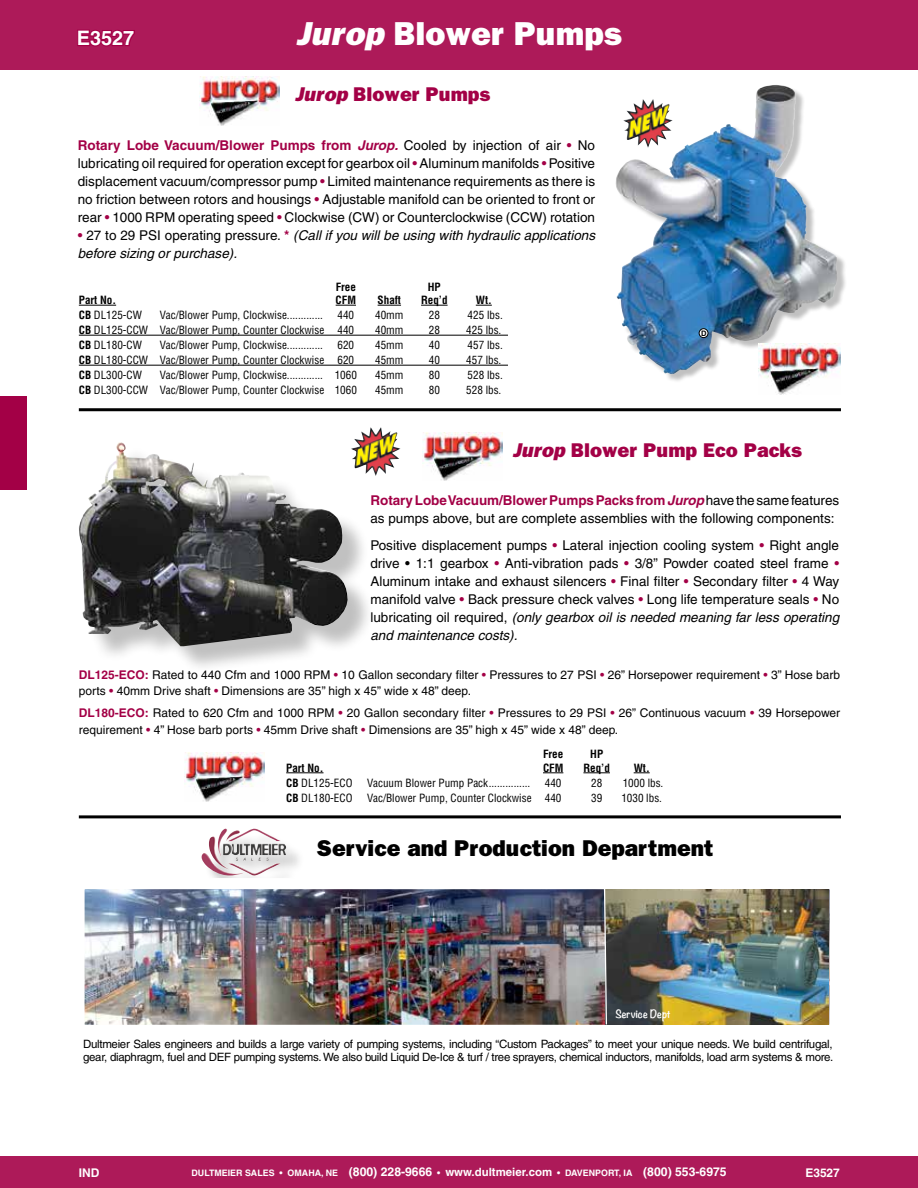
<style>
.page{position:relative;width:918px;height:1188px;background:#fff}
.page>*{position:absolute;margin:0;border:0;box-sizing:border-box;transform-origin:0 0}
.t1{font:800 33.3px "Franklin Gothic";color:#fff}
.t2{font:800 22.95px "Franklin Gothic";color:#000}
.t3{font:800 19.95px "Franklin Gothic";color:#a30046}
.t4{font:700 19.95px "Helvetica";color:#fff}
.t5{font:13.5px/18px "Helvetica";color:#000;text-align:justify}
.t6{font:italic 13.5px/18px "Helvetica";color:#000}
.t7{font:12px/16.5px "Helvetica";color:#000}
.t8{font:700 12px "Helvetica";letter-spacing:-.005em;color:#fff}
.t9{font:11.55px/12.8px "Helvetica";letter-spacing:-.025em;color:#000}
.t10{font:condensed 11.1px "Helvetica";color:#000}
.t11{font:700 condensed 11.1px "Helvetica";color:#000}
.t12{font:700 10.2px "Noteworthy";color:#fff}
.t13{font:700 8.85px "Helvetica";color:#fff}
.t14{font:700 7.5px "Helvetica";color:#000}
.s1{font-style:italic}
.s2{font-weight:700;color:#a30046}
.s3{font-weight:700;font-style:italic;color:#a30046}
.s4{color:#a30046}
.s5{font-style:normal;color:#a30046}
.s6{font-style:normal}
.s7{font-weight:700;font-style:normal;color:#a30046}
.s8{font-weight:700}
.s9{font-size:12.15px}
.s10{font-size:11.4px}
</style>
<div class="page">
<div style="left:617px;top:86px;width:230px;height:298px;background:#000;opacity:.25"></div>
<img style="left:616px;top:85px;width:222px;height:289px">
<div style="left:0;top:1156px;width:918px;height:32px;background:#ad1a59"></div>
<div style="left:0;top:0;width:918px;height:69px;background:#ad1a59"></div>
<svg style="left:77px;top:29px;width:58px;height:18px"></svg>
<div style="left:0;top:396px;width:27px;height:94px;background:#a30046"></div>
<hr style="left:79px;top:408px;width:762px;height:3px;background:#000">
<img style="left:200px;top:77px;width:80px;height:49px">
<img style="left:758px;top:343px;width:83px;height:51px">
<hr style="left:79px;top:305px;width:37px;height:1px;background:#000">
<svg style="left:336px;top:305px;width:20px;height:1px"></svg>
<svg style="left:378px;top:305px;width:23px;height:1px"></svg>
<svg style="left:421px;top:305px;width:27px;height:1px"></svg>
<svg style="left:476px;top:305px;width:16px;height:1px"></svg>
<hr style="left:79px;top:335px;width:486px;height:1px;background:#000">
<hr style="left:79px;top:365px;width:486px;height:1px;background:#000">
<div style="left:699px;top:329px;width:9px;height:9px;background:#fff;border-radius:50%"></div>
<div style="left:699px;top:328px;width:9px;height:10px;border:1px solid #000;border-radius:50%"></div>
<hr style="left:79px;top:815px;width:762px;height:3px;background:#000">
<img style="left:623px;top:99px;width:50px;height:49px">
<img style="left:422px;top:432px;width:80px;height:49px">
<hr style="left:286px;top:773px;width:38px;height:1px;background:#000">
<svg style="left:543px;top:773px;width:20px;height:1px"></svg>
<svg style="left:583px;top:773px;width:27px;height:1px"></svg>
<svg style="left:634px;top:773px;width:16px;height:1px"></svg>
<img style="left:354px;top:427px;width:47px;height:49px">
<div style="left:83px;top:446px;width:292px;height:227px;background:#000;opacity:.25"></div>
<img style="left:79px;top:442px;width:269px;height:204px">
<img style="left:185px;top:753px;width:79px;height:49px">
<div style="left:204px;top:831px;width:100px;height:63px;background:#000;opacity:.25"></div>
<img style="left:209px;top:829px;width:77px;height:40px">
<img style="left:85px;top:890px;width:518px;height:134px">
<img style="left:608px;top:890px;width:221px;height:134px">
<svg style="left:603px;top:889px;width:5px;height:136px"></svg>
<div style="left:508px;top:280px;width:65px;height:121px;background:#fff"></div>
<h3 class="t4" style="left:77px;top:26px;width:59px">E3527</h3>
<h1 class="t1" style="left:296px;top:14px;width:327px"><span class="s1">Jurop</span> Blower Pumps</h1>
<h3 class="t3" style="left:295px;top:83px;width:197px"><span class="s1">Jurop</span> Blower Pumps</h3>
<p class="t5" style="left:78px;top:136px;width:519px"><span class="s2">Rotary Lobe Vacuum/Blower Pumps from</span> <span class="s3">Jurop.</span> Cooled by injection of air <span class="s4">•</span> No lubricating oil required for operation except for gearbox oil <span class="s4">•</span> Aluminum manifolds <span class="s4">•</span> Positive displacement vacuum/compressor pump <span class="s4">•</span> Limited maintenance requirements as there is no friction between rotors and housings <span class="s4">•</span> Adjustable manifold can be oriented to front or rear <span class="s4">•</span> 1000 RPM operating speed <span class="s4">•</span> Clockwise (CW) or Counterclockwise (CCW) rotation</p>
<p class="t6" style="left:78px;top:226px;width:519px"><span class="s5">•</span> <span class="s6">27 to 29 PSI operating pressure.</span> <span class="s7">*</span> (Call if you will be using with hydraulic applications before sizing or purchase).</p>
<p class="t11" style="left:336px;top:280px;width:22px">Free</p>
<p class="t11" style="left:428px;top:280px;width:14px">HP</p>
<p class="t11" style="left:79px;top:293px;width:39px">Part No.</p>
<p class="t11" style="left:336px;top:293px;width:22px">CFM</p>
<p class="t11" style="left:378px;top:293px;width:25px">Shaft</p>
<p class="t11" style="left:421px;top:293px;width:28px">Req’d</p>
<p class="t11" style="left:476px;top:293px;width:18px">Wt.</p>
<p class="t10" style="left:79px;top:308px;width:65px"><span class="s8">CB</span> DL125-CW</p>
<p class="t10" style="left:160px;top:308px;width:165px">Vac/Blower Pump, Clockwise.............</p>
<p class="t10" style="left:338px;top:308px;width:18px">440</p>
<p class="t10" style="left:375px;top:308px;width:30px">40mm</p>
<p class="t10" style="left:429px;top:308px;width:13px">28</p>
<p class="t10" style="left:468px;top:308px;width:37px">425 lbs.</p>
<p class="t10" style="left:79px;top:323px;width:277px"><span class="s8">CB</span> DL125-CCW Vac/Blower Pump, Counter Clockwise 440</p>
<p class="t10" style="left:375px;top:323px;width:30px">40mm</p>
<p class="t10" style="left:429px;top:323px;width:13px">28</p>
<p class="t10" style="left:466px;top:323px;width:37px">425 lbs.</p>
<p class="t10" style="left:79px;top:338px;width:65px"><span class="s8">CB</span> DL180-CW</p>
<p class="t10" style="left:160px;top:338px;width:165px">Vac/Blower Pump, Clockwise.............</p>
<p class="t10" style="left:338px;top:338px;width:18px">620</p>
<p class="t10" style="left:375px;top:338px;width:30px">45mm</p>
<p class="t10" style="left:429px;top:338px;width:13px">40</p>
<p class="t10" style="left:468px;top:338px;width:37px">457 lbs.</p>
<p class="t10" style="left:79px;top:353px;width:277px"><span class="s8">CB</span> DL180-CCW Vac/Blower Pump, Counter Clockwise 620</p>
<p class="t10" style="left:375px;top:353px;width:30px">45mm</p>
<p class="t10" style="left:429px;top:353px;width:13px">40</p>
<p class="t10" style="left:466px;top:353px;width:37px">457 lbs.</p>
<p class="t10" style="left:79px;top:368px;width:65px"><span class="s8">CB</span> DL300-CW</p>
<p class="t10" style="left:160px;top:368px;width:199px">Vac/Blower Pump, Clockwise............. 1060</p>
<p class="t10" style="left:375px;top:368px;width:30px">45mm</p>
<p class="t10" style="left:429px;top:368px;width:13px">80</p>
<p class="t10" style="left:468px;top:368px;width:37px">528 lbs.</p>
<p class="t10" style="left:79px;top:383px;width:280px"><span class="s8">CB</span> DL300-CCW Vac/Blower Pump, Counter Clockwise 1060</p>
<p class="t10" style="left:375px;top:383px;width:30px">45mm</p>
<p class="t10" style="left:429px;top:383px;width:13px">80</p>
<p class="t10" style="left:466px;top:383px;width:37px">528 lbs.</p>
<p class="t14" style="left:701px;top:329px;width:7px">D</p>
<h3 class="t3" style="left:512px;top:438px;width:291px"><span class="s1">Jurop</span> Blower Pump Eco Packs</h3>
<p class="t5" style="left:370px;top:491px;width:470px"><span class="s2">Rotary Lobe Vacuum/Blower Pumps Packs from</span> <span class="s3">Jurop</span> have the same features as pumps above, but are complete assemblies with the following components:</p>
<p class="t5" style="left:370px;top:536px;width:470px">Positive displacement pumps <span class="s4">•</span> Lateral injection cooling system <span class="s4">•</span> Right angle drive • 1:1 gearbox <span class="s4">•</span> Anti-vibration pads <span class="s4">•</span> 3/8” Powder coated steel frame <span class="s4">• </span>Aluminum intake and exhaust silencers <span class="s4">•</span> Final filter <span class="s4">•</span> Secondary filter <span class="s4">•</span> 4 Way manifold valve <span class="s4">•</span> Back pressure check valves <span class="s4">•</span> Long life temperature seals <span class="s4">•</span> No lubricating oil required, <span class="s1">(only gearbox oil is needed meaning far less operating and maintenance costs).</span></p>
<p class="t7" style="left:79px;top:666px;width:763px"><span class="s2">DL125-ECO:</span> Rated to 440 Cfm and 1000 RPM <span class="s4">•</span> 10 Gallon secondary filter <span class="s4">•</span> Pressures to 27 PSI <span class="s4">•</span> 26” Horsepower requirement <span class="s4">•</span> 3” Hose barb ports <span class="s4">•</span> 40mm Drive shaft <span class="s4">•</span> Dimensions are 35” high x 45” wide x 48” deep.</p>
<p class="t7" style="left:79px;top:705px;width:763px"><span class="s2">DL180-ECO:</span> Rated to 620 Cfm and 1000 RPM <span class="s4">•</span> 20 Gallon secondary filter <span class="s4">•</span> Pressures to 29 PSI <span class="s4">•</span> 26” Continuous vacuum <span class="s4">•</span> 39 Horsepower requirement <span class="s4">•</span> 4” Hose barb ports <span class="s4">•</span> 45mm Drive shaft <span class="s4">•</span> Dimensions are 35” high x 45” wide x 48” deep.</p>
<p class="t11" style="left:543px;top:747px;width:22px">Free</p>
<p class="t11" style="left:590px;top:747px;width:14px">HP</p>
<p class="t11" style="left:286px;top:761px;width:39px">Part No.</p>
<p class="t11" style="left:543px;top:761px;width:22px">CFM</p>
<p class="t11" style="left:583px;top:761px;width:28px">Req’d</p>
<p class="t11" style="left:634px;top:761px;width:18px">Wt.</p>
<p class="t10" style="left:286px;top:776px;width:68px"><span class="s8">CB</span> DL125-ECO</p>
<p class="t10" style="left:367px;top:776px;width:165px">Vacuum Blower Pump Pack...............</p>
<p class="t10" style="left:545px;top:776px;width:18px">440</p>
<p class="t10" style="left:591px;top:776px;width:13px">28</p>
<p class="t10" style="left:623px;top:776px;width:100px">1000 lbs. <span class="s8">$</span> 9990.00</p>
<p class="t10" style="left:286px;top:791px;width:68px"><span class="s8">CB</span> DL180-ECO</p>
<p class="t10" style="left:367px;top:791px;width:196px">Vac/Blower Pump, Counter Clockwise 440</p>
<p class="t10" style="left:591px;top:791px;width:13px">39</p>
<p class="t10" style="left:621px;top:791px;width:42px">1030 lbs.</p>
<h2 class="t2" style="left:317px;top:835px;width:398px">Service and Production Department</h2>
<p class="t12" style="left:615px;top:1005px;width:57px">Service Dept</p>
<p class="t9" style="left:83px;top:1038px;width:752px">Dultmeier Sales engineers and builds a large variety of pumping systems, including “Custom Packages” to meet your unique needs. We build centrifugal, gear, diaphragm, fuel and DEF pumping systems. We also build Liquid De-Ice &amp; turf / tree sprayers, chemical inductors, manifolds, load arm systems &amp; more.</p>
<p class="t8" style="left:79px;top:1165px;width:22px">IND</p>
<p class="t13" style="left:192px;top:1167px;width:537px">DULTMEIER SALES • OMAHA, NE <span class="s9">(800) 228-9666</span> • <span class="s10">www.dultmeier.com</span> • DAVENPORT, IA <span class="s9">(800) 553-6975</span></p>
<p class="t8" style="left:806px;top:1166px;width:36px">E3527</p>
</div>
